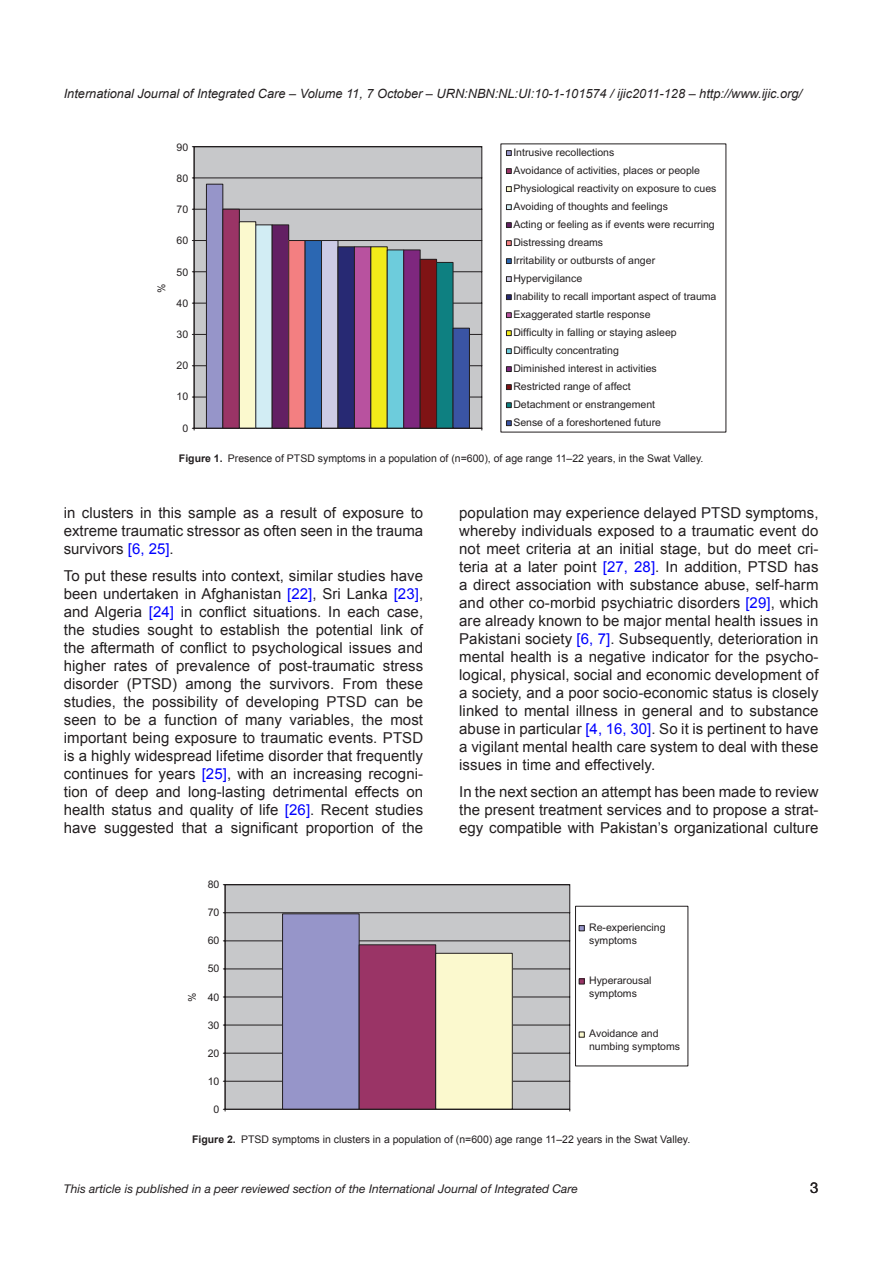
<style>
.page{position:relative;width:893px;height:1263px;background:#fff}
.page>*{position:absolute;margin:0;border:0;box-sizing:border-box;transform-origin:0 0}
.t1{font:15px/18px "Arial";color:#231f20;text-align:justify}
.t2{font:15px "Helvetica Neue";color:#231f20}
.t3{font:italic 12.75px "Arial";color:#231f20}
.t4{font:italic 12px "Helvetica Neue";color:#231f20}
.t5{font:10.5px/18px "Arial";color:#231f20}
.s1{font-weight:700}
.s2{color:#00f}
</style>
<div class="page">
<svg style="left:192px;top:146px;width:291px;height:285px;background:#9e93a0"></svg>
<svg style="left:506px;top:150px;width:6px;height:6px"></svg>
<svg style="left:506px;top:168px;width:6px;height:6px"></svg>
<svg style="left:506px;top:186px;width:6px;height:6px"></svg>
<svg style="left:506px;top:204px;width:6px;height:6px"></svg>
<svg style="left:506px;top:222px;width:6px;height:6px"></svg>
<svg style="left:506px;top:240px;width:6px;height:6px"></svg>
<svg style="left:506px;top:258px;width:6px;height:6px"></svg>
<svg style="left:506px;top:276px;width:6px;height:6px"></svg>
<svg style="left:506px;top:294px;width:6px;height:6px"></svg>
<svg style="left:506px;top:312px;width:6px;height:6px"></svg>
<svg style="left:506px;top:330px;width:6px;height:6px"></svg>
<svg style="left:506px;top:348px;width:6px;height:6px"></svg>
<svg style="left:506px;top:366px;width:6px;height:6px"></svg>
<svg style="left:506px;top:384px;width:6px;height:6px"></svg>
<svg style="left:506px;top:402px;width:6px;height:6px"></svg>
<svg style="left:506px;top:420px;width:6px;height:6px"></svg>
<svg style="left:223px;top:884px;width:347px;height:228px;background:#b7a7b3"></svg>
<div style="left:575px;top:906px;width:113px;height:160px;border:1px solid #231f20"></div>
<svg style="left:579px;top:925px;width:6px;height:6px"></svg>
<svg style="left:579px;top:978px;width:6px;height:6px"></svg>
<svg style="left:579px;top:1031px;width:6px;height:6px"></svg>
<p class="t3" style="left:64px;top:85px;width:740px">International Journal of Integrated Care – Volume 11, 7 October – URN:NBN:NL:UI:10-1-101574 / ijic2011-128 – http://www.ijic.org/</p>
<p class="t5" style="left:152px;top:293px;width:11px;rotate:-90deg">%</p>
<p class="t5" style="left:176px;top:138px;width:13px">90</p>
<p class="t5" style="left:513px;top:143px;width:205px">Intrusive recollections<br>Avoidance of activities, places or people Physiological reactivity on exposure to cues Avoiding of thoughts and feelings<br>Acting or feeling as if events were recurring Distressing dreams<br>Irritability or outbursts of anger Hypervigilance<br>Inability to recall important aspect of trauma Exaggerated startle response<br>Difficulty in falling or staying asleep Difficulty concentrating<br>Diminished interest in activities<br>Restricted range of affect<br>Detachment or enstrangement<br>Sense of a foreshortened future</p>
<p class="t5" style="left:179px;top:449px;width:526px"><span class="s1">Figure 1.</span> Presence of PTSD symptoms in a population of (n=600), of age range 11–22 years, in the Swat Valley.</p>
<p class="t5" style="left:176px;top:169px;width:13px">80</p>
<p class="t5" style="left:176px;top:201px;width:13px">70</p>
<p class="t5" style="left:176px;top:232px;width:13px">60</p>
<p class="t5" style="left:176px;top:263px;width:13px">50</p>
<p class="t5" style="left:176px;top:294px;width:13px">40</p>
<p class="t5" style="left:176px;top:325px;width:13px">30</p>
<p class="t5" style="left:176px;top:357px;width:13px">20</p>
<p class="t5" style="left:176px;top:388px;width:13px">10</p>
<p class="t5" style="left:182px;top:419px;width:7px">0</p>
<p class="t1" style="left:64px;top:503px;width:361px">in clusters in this sample as a result of exposure to extreme traumatic stressor as often seen in the trauma survivors <span class="s2">[6, 25]</span>.</p>
<p class="t1" style="left:64px;top:566px;width:361px">To put these results into context, similar studies have been undertaken in Afghanistan <span class="s2">[22]</span>, Sri Lanka <span class="s2">[23]</span>, and Algeria <span class="s2">[24]</span> in conflict situations. In each case, the studies sought to establish the potential link of the aftermath of conflict to psychological issues and higher rates of prevalence of post-traumatic stress disorder (PTSD) among the survivors. From these studies, the possibility of developing PTSD can be seen to be a function of many variables, the most important being exposure to traumatic events. PTSD is a highly widespread lifetime disorder that frequently continues for years <span class="s2">[25]</span>, with an increasing recogni&shy;tion of deep and long-lasting detrimental effects on health status and quality of life <span class="s2">[26]</span>. Recent studies have suggested that a significant proportion of the</p>
<p class="t5" style="left:208px;top:876px;width:13px">80</p>
<p class="t5" style="left:208px;top:904px;width:13px">70</p>
<p class="t5" style="left:208px;top:932px;width:13px">60</p>
<p class="t5" style="left:183px;top:1002px;width:11px;rotate:-90deg">%</p>
<p class="t5" style="left:208px;top:960px;width:13px">50</p>
<p class="t5" style="left:208px;top:988px;width:13px">40</p>
<p class="t5" style="left:208px;top:1016px;width:13px">30</p>
<p class="t5" style="left:208px;top:1044px;width:13px">20</p>
<p class="t5" style="left:208px;top:1072px;width:13px">10</p>
<p class="t5" style="left:214px;top:1100px;width:7px">0</p>
<p class="t1" style="left:459px;top:503px;width:361px">population may experience delayed PTSD symptoms, whereby individuals exposed to a traumatic event do not meet criteria at an initial stage, but do meet cri&shy;teria at a later point <span class="s2">[27, 28]</span>. In addition, PTSD has a direct association with substance abuse, self-harm and other co-morbid psychiatric disorders <span class="s2">[29]</span>, which are already known to be major mental health issues in Pakistani society <span class="s2">[6, 7]</span>. Subsequently, deterioration in mental health is a negative indicator for the psycho&shy;logical, physical, social and economic development of a society, and a poor socio-economic status is closely linked to mental illness in general and to substance abuse in particular <span class="s2">[4, 16, 30]</span>. So it is pertinent to have a vigilant mental health care system to deal with these issues in time and effectively.</p>
<p class="t1" style="left:459px;top:782px;width:361px">In the next section an attempt has been made to review the present treatment services and to propose a strat&shy;egy compatible with Pakistan’s organizational culture</p>
<p class="t5" style="left:589px;top:921px;width:78px;line-height:12.6px">Re-experiencing symptoms</p>
<p class="t5" style="left:589px;top:974px;width:64px;line-height:12.6px">Hyperarousal symptoms</p>
<p class="t5" style="left:589px;top:1027px;width:93px;line-height:12.6px">Avoidance and numbing symptoms</p>
<p class="t5" style="left:192px;top:1130px;width:500px"><span class="s1">Figure 2.</span> PTSD symptoms in clusters in a population of (n=600) age range 11–22 years in the Swat Valley.</p>
<p class="t4" style="left:64px;top:1181px;width:516px">This article is published in a peer reviewed section of the International Journal of Integrated Care</p>
<p class="t2" style="left:810px;top:1178px;width:10px">3</p>
</div>
